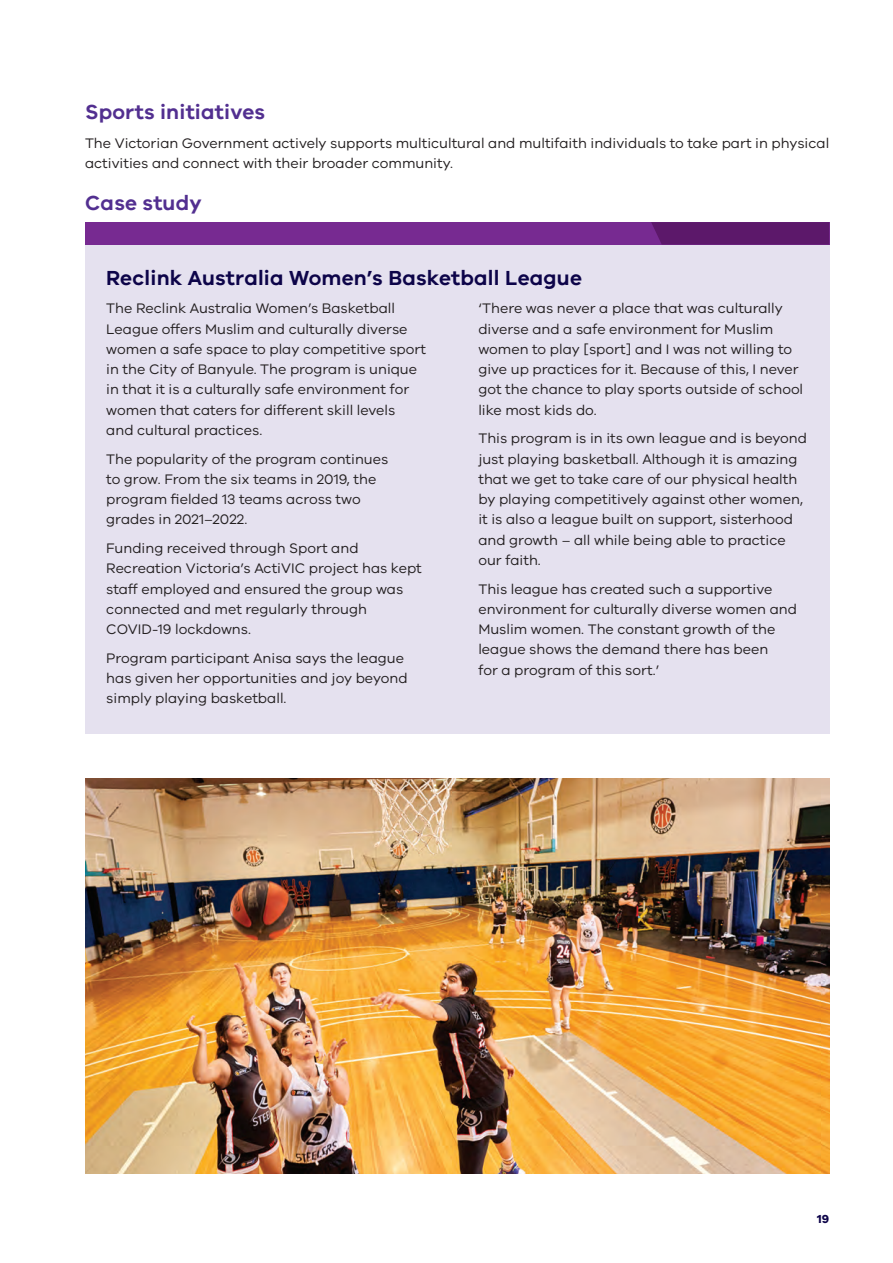
<style>
.page{position:relative;width:893px;height:1263px;background:#fff}
.page>*{position:absolute;margin:0;border:0;box-sizing:border-box;transform-origin:0 0}
.t1{font:600 21px "VIC";letter-spacing:.01em;color:#0d0449}
.t2{font:600 21px "VIC";letter-spacing:.01em;color:#522f90}
.t3{font:14.25px/20.2px "VIC";color:#231f20}
.t4{font:700 12px "VIC";color:#0d0449}
</style>
<div class="page">
<div style="left:85px;top:242px;width:744px;height:491px;background:#e5e1ef"></div>
<div style="left:85px;top:222px;width:744px;height:22px;background:#772a91"></div>
<div style="left:651px;top:222px;width:179px;height:22px;background:#5c186a"></div>
<img style="left:85px;top:778px;width:744px;height:396px">
<h1 class="t2" style="left:85px;top:99px;width:182px">Sports initiatives</h1>
<p class="t3" style="left:85px;top:132px;width:746px">The Victorian Government actively supports multicultural and multifaith individuals to take part in physical activities and connect with their broader community.</p>
<h1 class="t2" style="left:85px;top:190px;width:118px">Case study</h1>
<h1 class="t1" style="left:106px;top:265px;width:477px">Reclink Australia Women’s Basketball League</h1>
<p class="t3" style="left:106px;top:298px;width:321px">The Reclink Australia Women’s Basketball League offers Muslim and culturally diverse women a safe space to play competitive sport in the City of Banyule. The program is unique in that it is a culturally safe environment for women that caters for different skill levels and cultural practices.</p>
<p class="t3" style="left:106px;top:448px;width:284px">The popularity of the program continues to grow. From the six teams in 2019, the program fielded 13 teams across two grades in 2021–2022.</p>
<p class="t3" style="left:106px;top:538px;width:317px">Funding received through Sport and Recreation Victoria’s ActiVIC project has kept staff employed and ensured the group was connected and met regularly through COVID-19 lockdowns.</p>
<p class="t3" style="left:106px;top:648px;width:303px">Program participant Anisa says the league has given her opportunities and joy beyond simply playing basketball.</p>
<p class="t3" style="left:478px;top:298px;width:326px">‘There was never a place that was culturally diverse and a safe environment for Muslim women to play [sport] and I was not willing to give up practices for it. Because of this, I never got the chance to play sports outside of school like most kids do.</p>
<p class="t3" style="left:478px;top:428px;width:330px">This program is in its own league and is beyond just playing basketball. Although it is amazing that we get to take care of our physical health by playing competitively against other women, it is also a league built on support, sisterhood and growth – all while being able to practice our faith.</p>
<p class="t3" style="left:478px;top:578px;width:320px">This league has created such a supportive environment for culturally diverse women and Muslim women. The constant growth of the league shows the demand there has been<br>for a program of this sort.’</p>
<p class="t4" style="left:817px;top:1211px;width:13px">19</p>
</div>
